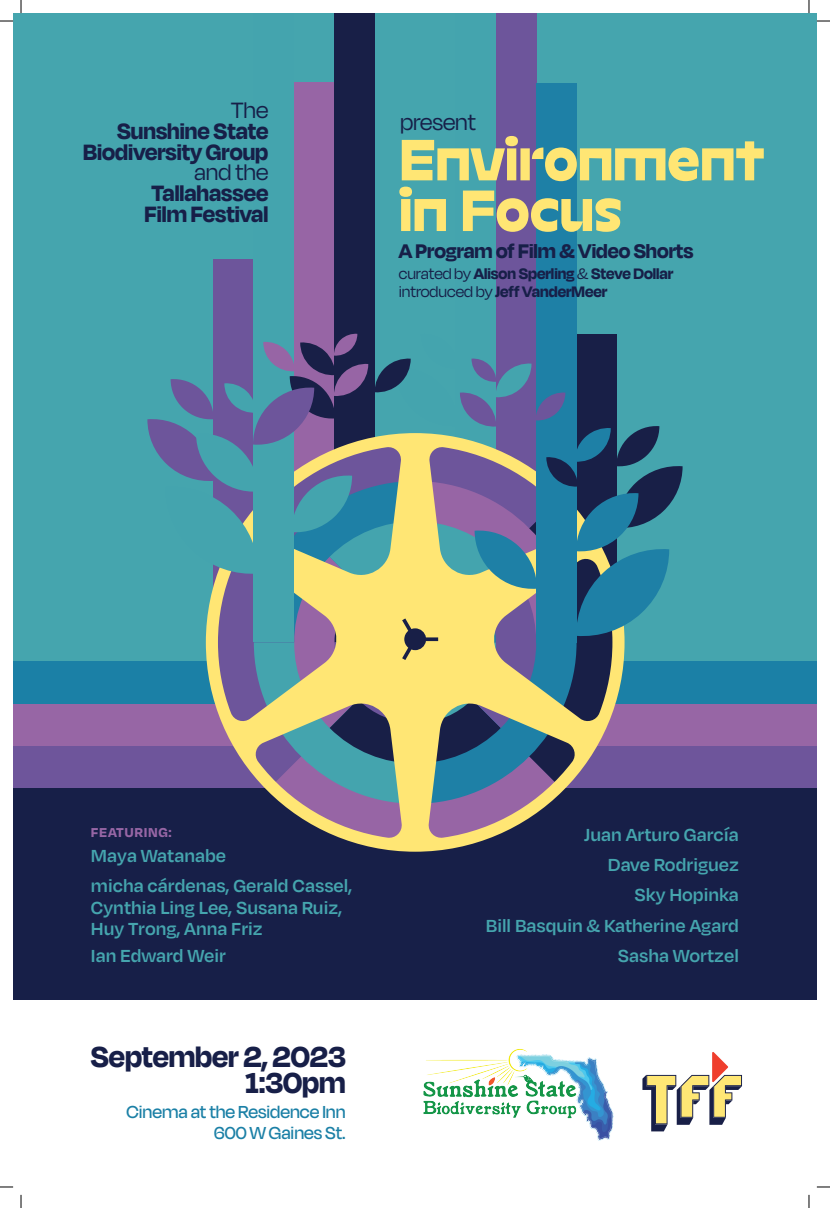
<style>
.page{position:relative;width:830px;height:1208px;background:#fff}
.page>*{position:absolute;margin:0;border:0;box-sizing:border-box;transform-origin:0 0}
.t1{font:54.69px "Criolla Sansv 0.8 Trial Black Std";color:#ffe674}
.t2{font:700 33.34px "Degular Display";color:#171f48}
.t3{font:700 25.55px/20.8px "Degular Display";color:#171f48;text-align:right}
.t4{font:25.55px "Degular Display";color:#171f48}
.t5{font:700 22.75px "Degular Display";color:#171f48}
.t6{font:600 20.12px/21.8px "Degular";color:#45a5ae}
.t7{font:500 20.04px "Degular Display";color:#1b80a6}
.t8{font:700 17.5px "Degular Display";color:#171f48}
.t9{font:700 14.88px "Degular";letter-spacing:.04em;color:#9766a5}
.s1{font-weight:400}
</style>
<div class="page">
<div style="left:13px;top:788px;width:803px;height:211px;background:#171f48"></div>
<div style="left:13px;top:13px;width:803px;height:775px;background:#45a5ae"></div>
<div style="left:13px;top:746px;width:803px;height:42px;background:#6e559b"></div>
<div style="left:13px;top:704px;width:803px;height:42px;background:#9766a5"></div>
<div style="left:13px;top:662px;width:803px;height:42px;background:#1b80a6"></div>
<div style="left:294px;top:83px;width:40px;height:559px;background:#9765a5"></div>
<div style="left:213px;top:259px;width:41px;height:383px;background:#6d559b"></div>
<div style="left:496px;top:13px;width:40px;height:626px;background:#6d559b"></div>
<div style="left:334px;top:13px;width:41px;height:626px;background:#181f47"></div>
<svg style="left:281px;top:803px;width:269px;height:48px"></svg>
<div style="left:536px;top:83px;width:40px;height:559px;background:#1e80a6"></div>
<svg style="left:147px;top:333px;width:535px;height:470px"></svg>
<img style="left:423px;top:1049px;width:190px;height:92px">
<svg style="left:642px;top:1052px;width:100px;height:79px"></svg>
<svg style="left:0;top:20px;width:13px;height:2px"></svg>
<svg style="left:816px;top:20px;width:14px;height:2px"></svg>
<svg style="left:0;top:1186px;width:13px;height:1px"></svg>
<svg style="left:816px;top:1186px;width:14px;height:1px"></svg>
<svg style="left:20px;top:0;width:2px;height:13px"></svg>
<svg style="left:20px;top:1194px;width:2px;height:14px"></svg>
<svg style="left:808px;top:0;width:1px;height:13px"></svg>
<svg style="left:808px;top:1194px;width:1px;height:14px"></svg>
<p class="t4" style="left:231px;top:96px;width:39px">The</p>
<p class="t3" style="left:83px;top:120px;width:186px">Sunshine State<br>Biodiversity Group</p>
<p class="t4" style="left:194px;top:158px;width:76px">and the</p>
<p class="t3" style="left:151px;top:182px;width:118px">Tallahassee</p>
<p class="t3" style="left:144px;top:203px;width:125px">Film Festival</p>
<p class="t4" style="left:400px;top:107px;width:77px">present</p>
<p class="t1" style="left:399px;top:136px;width:367px">Environment</p>
<p class="t1" style="left:399px;top:187px;width:224px">in Focus</p>
<p class="t5" style="left:399px;top:237px;width:296px">A Program of Film &amp; Video Shorts</p>
<p class="t8" style="left:399px;top:263px;width:276px"><span class="s1">curated by</span> Alison Sperling <span class="s1">&amp;</span> Steve Dollar</p>
<p class="t8" style="left:399px;top:281px;width:210px"><span class="s1">introduced by</span> Jeff VanderMeer</p>
<p class="t9" style="left:91px;top:823px;width:82px">FEATURING:</p>
<p class="t6" style="left:91px;top:844px;width:137px">Maya Watanabe</p>
<p class="t6" style="left:91px;top:873px;width:262px">micha cárdenas, Gerald Cassel,<br>Cynthia Ling Lee, Susana Ruiz,<br>Huy Trong, Anna Friz</p>
<p class="t6" style="left:91px;top:943px;width:136px">Ian Edward Weir</p>
<p class="t2" style="left:91px;top:1036px;width:256px">September 2, 2023</p>
<p class="t2" style="left:245px;top:1063px;width:102px">1:30pm</p>
<p class="t7" style="left:127px;top:1100px;width:220px">Cinema at the Residence Inn</p>
<p class="t7" style="left:214px;top:1121px;width:133px">600 W Gaines St.</p>
<p class="t6" style="left:584px;top:822px;width:156px">Juan Arturo García</p>
<p class="t6" style="left:608px;top:853px;width:133px">Dave Rodriguez</p>
<p class="t6" style="left:634px;top:883px;width:106px">Sky Hopinka</p>
<p class="t6" style="left:486px;top:913px;width:254px">Bill Basquin &amp; Katherine Agard</p>
<p class="t6" style="left:617px;top:943px;width:123px">Sasha Wortzel</p>
</div>
